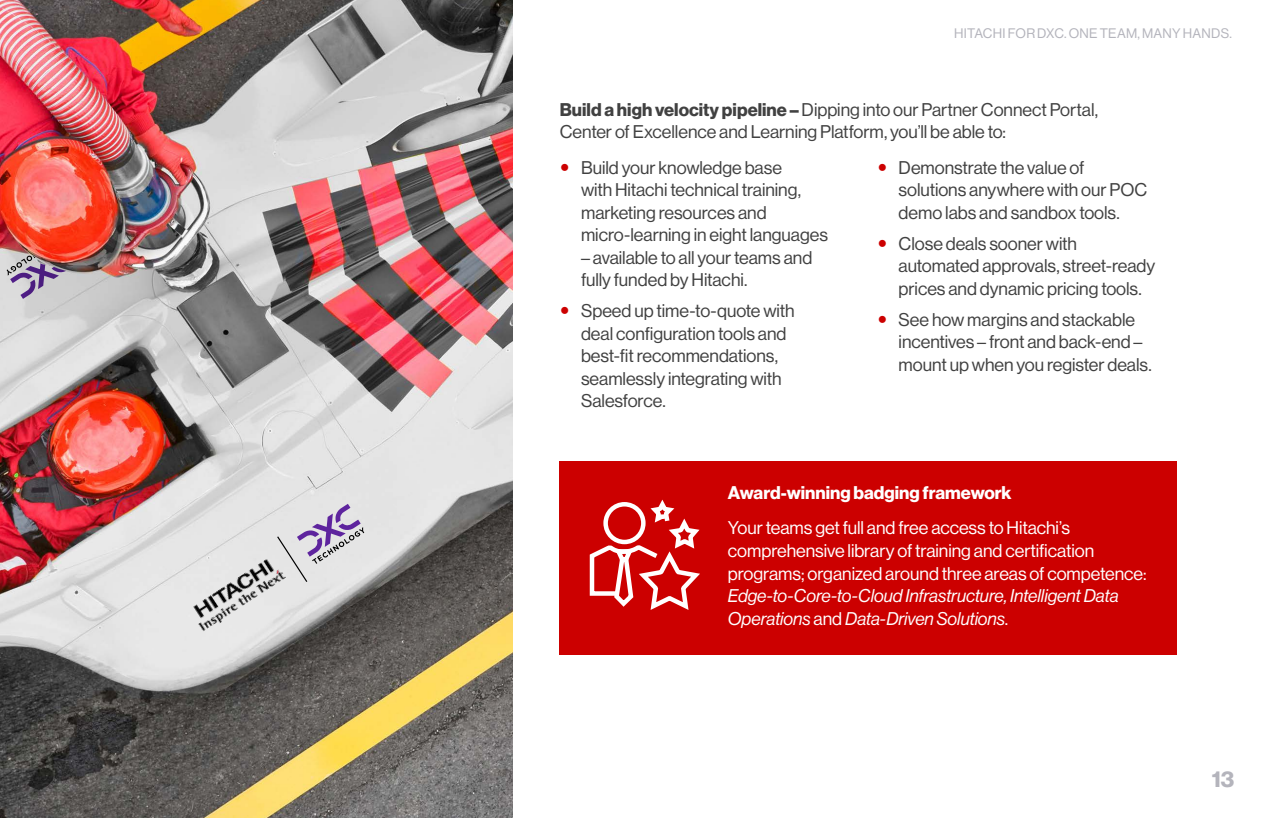
<style>
.page{position:relative;width:1262px;height:818px;background:#fff}
.page>*{position:absolute;margin:0;border:0;box-sizing:border-box;transform-origin:0 0}
.t1{font:22.5px "N Haas Grotesk DS Pro 75 Bd";color:#b4b4bc}
.t2{font:18px/22.5px "N Haas Grotesk DS Pro 55 Rg";color:#414141}
.t3{font:18px/22.5px "N Haas Grotesk DS Pro 55 Rg";color:#fff}
.t4{font:18px/22.5px "N Haas Grotesk DS Pro 56 It";letter-spacing:-.005em;color:#fff}
.t5{font:18px "N Haas Grotesk DS Pro 75 Bd";color:#fff}
.t6{font:13.5px "N Haas Grotesk DS Pro 55 Rg";letter-spacing:.02em;color:#b4b4bc}
.s1{font-family:"N Haas Grotesk DS Pro 75 Bd"}
.s2{font-family:"N Haas Grotesk DS Pro 55 Rg"}
</style>
<div class="page">
<div style="left:560px;top:461px;width:617px;height:193px;background:#c00"></div>
<img style="left:0;top:0;width:512px;height:818px">
<svg style="left:589px;top:499px;width:111px;height:111px"></svg>
<img style="left:189px;top:555px;width:98px;height:78px">
<svg style="left:276px;top:504px;width:88px;height:79px;background:#d0cad6"></svg>
<svg style="left:7px;top:248px;width:67px;height:51px;background:#b7949d"></svg>
<p class="t6" style="left:954px;top:26px;width:279px">HITACHI FOR DXC. ONE TEAM, MANY HANDS.</p>
<p class="t2" style="left:560px;top:98px;width:540px"><span class="s1">Build a high velocity pipeline –</span> Dipping into our Partner Connect Portal,<br>Center of Excellence and Learning Platform, you’ll be able to:</p>
<p class="t2" style="left:581px;top:156px;width:248px">Build your knowledge base<br>with Hitachi technical training, marketing resources and micro-learning in eight languages</p>
<p class="t2" style="left:581px;top:246px;width:233px">– available to all your teams and fully funded by Hitachi.</p>
<p class="t2" style="left:581px;top:300px;width:215px">Speed up time-to-quote with deal configuration tools and best-fit recommendations, seamlessly integrating with<br>Salesforce.</p>
<p class="t2" style="left:898px;top:156px;width:250px">Demonstrate the value of solutions anywhere with our POC demo labs and sandbox tools.</p>
<p class="t2" style="left:898px;top:232px;width:258px">Close deals sooner with automated approvals, street-ready prices and dynamic pricing tools.</p>
<p class="t2" style="left:898px;top:308px;width:254px">See how margins and stackable incentives – front and back-end – mount up when you register deals.</p>
<p class="t5" style="left:728px;top:482px;width:285px">Award-winning badging framework</p>
<p class="t3" style="left:728px;top:517px;width:420px">Your teams get full and free access to Hitachi’s comprehensive library of training and certification programs; organized around three areas of competence:</p>
<p class="t4" style="left:728px;top:584px;width:392px">Edge-to-Core-to-Cloud Infrastructure, Intelligent Data<br>Operations <span class="s2">and</span> Data-Driven Solutions<span class="s2">.</span></p>
<p class="t1" style="left:1211px;top:766px;width:24px">13</p>
</div>
